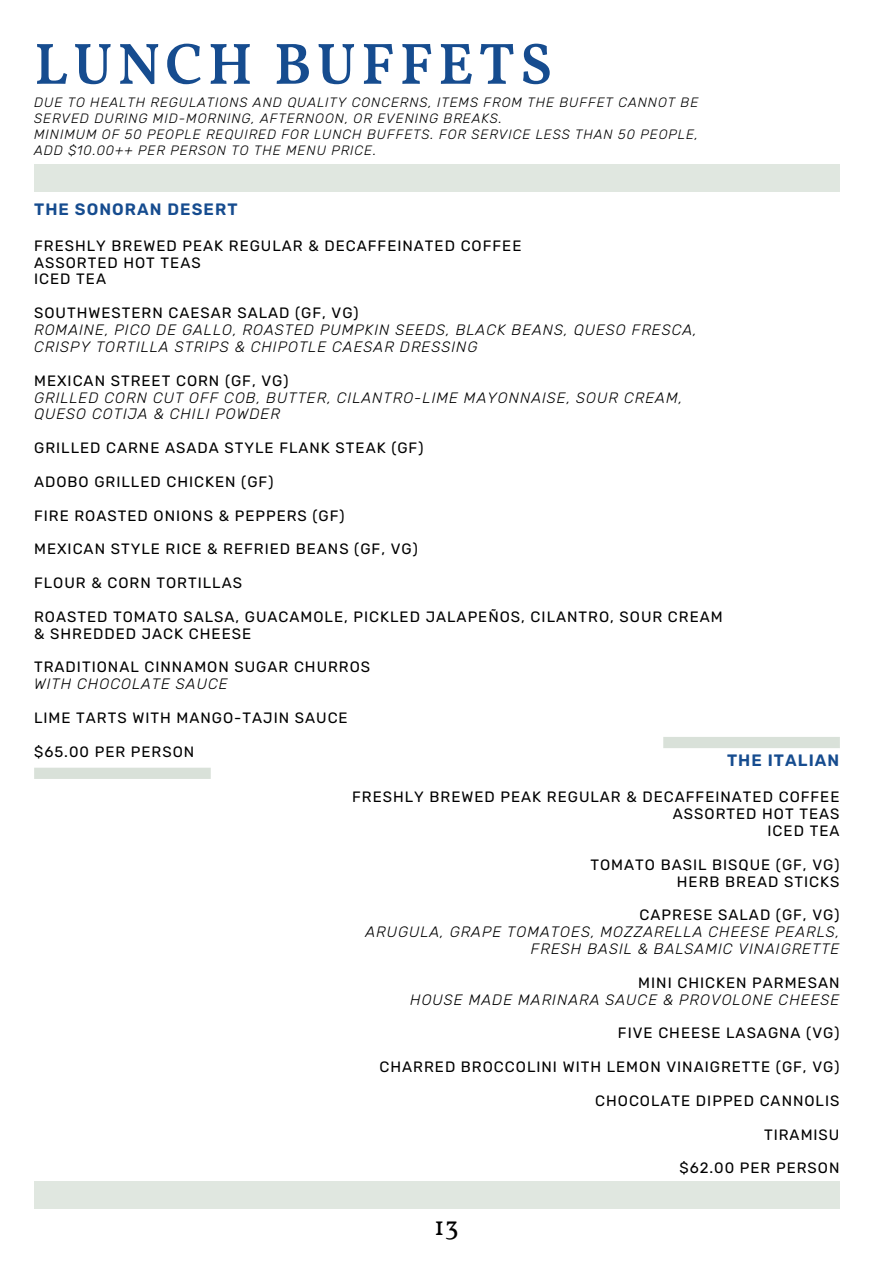
<style>
.page{position:relative;width:893px;height:1264px;background:#fff}
.page>*{position:absolute;margin:0;border:0;box-sizing:border-box;transform-origin:0 0}
.t1{font:600 58.5px "Vollkorn";letter-spacing:.08em;color:#164c8f}
.t2{font:27px "Vollkorn";color:#000}
.t3{font:600 16.5px "Rubik";letter-spacing:.065em;color:#164c8f}
.t4{font:15px/16.8px "Rubik";letter-spacing:.065em;color:#000}
.t5{font:italic 300 15px/16.8px "Rubik";letter-spacing:.065em;color:#000}
.t6{font:italic 300 13.5px/15.8px "Rubik";letter-spacing:.065em;color:#000}
</style>
<div class="page">
<div style="left:34px;top:164px;width:805px;height:28px;background:#e0e7e0"></div>
<div style="left:34px;top:1181px;width:805px;height:27px;background:#e0e7e0"></div>
<div style="left:34px;top:767px;width:177px;height:12px;background:#d9e1d9"></div>
<div style="left:663px;top:737px;width:176px;height:11px;background:#d9e1d9"></div>
<h1 class="t1" style="left:34px;top:40px;width:519px">LUNCH BUFFETS</h1>
<p class="t6" style="left:34px;top:95px;width:665px">DUE TO HEALTH REGULATIONS AND QUALITY CONCERNS, ITEMS FROM THE BUFFET CANNOT BE SERVED DURING MID-MORNING, AFTERNOON, OR EVENING BREAKS.<br>MINIMUM OF 50 PEOPLE REQUIRED FOR LUNCH BUFFETS. FOR SERVICE LESS THAN 50 PEOPLE, ADD $10.00++ PER PERSON TO THE MENU PRICE.</p>
<p class="t3" style="left:34px;top:199px;width:205px">THE SONORAN DESERT</p>
<p class="t4" style="left:34px;top:237px;width:488px">FRESHLY BREWED PEAK REGULAR &amp; DECAFFEINATED COFFEE<br>ASSORTED HOT TEAS<br>ICED TEA</p>
<p class="t4" style="left:34px;top:305px;width:326px">SOUTHWESTERN CAESAR SALAD (GF, VG)</p>
<p class="t5" style="left:34px;top:321px;width:664px">ROMAINE, PICO DE GALLO, ROASTED PUMPKIN SEEDS, BLACK BEANS, QUESO FRESCA,<br>CRISPY TORTILLA STRIPS &amp; CHIPOTLE CAESAR DRESSING</p>
<p class="t4" style="left:34px;top:372px;width:256px">MEXICAN STREET CORN (GF, VG)</p>
<p class="t5" style="left:34px;top:389px;width:649px">GRILLED CORN CUT OFF COB, BUTTER, CILANTRO-LIME MAYONNAISE, SOUR CREAM,<br>QUESO COTIJA &amp; CHILI POWDER</p>
<p class="t4" style="left:34px;top:439px;width:391px">GRILLED CARNE ASADA STYLE FLANK STEAK (GF)</p>
<p class="t4" style="left:34px;top:473px;width:241px">ADOBO GRILLED CHICKEN (GF)</p>
<p class="t4" style="left:34px;top:507px;width:312px">FIRE ROASTED ONIONS &amp; PEPPERS (GF)</p>
<p class="t4" style="left:34px;top:541px;width:385px">MEXICAN STYLE RICE &amp; REFRIED BEANS (GF, VG)</p>
<p class="t4" style="left:34px;top:574px;width:209px">FLOUR &amp; CORN TORTILLAS</p>
<p class="t4" style="left:34px;top:608px;width:690px">ROASTED TOMATO SALSA, GUACAMOLE, PICKLED JALAPEÑOS, CILANTRO, SOUR CREAM &amp; SHREDDED JACK CHEESE</p>
<p class="t4" style="left:34px;top:659px;width:337px">TRADITIONAL CINNAMON SUGAR CHURROS</p>
<p class="t5" style="left:34px;top:675px;width:195px">WITH CHOCOLATE SAUCE</p>
<p class="t4" style="left:34px;top:709px;width:315px">LIME TARTS WITH MANGO-TAJIN SAUCE</p>
<p class="t4" style="left:34px;top:743px;width:162px">$65.00 PER PERSON</p>
<p class="t3" style="left:727px;top:750px;width:114px">THE ITALIAN</p>
<p class="t4" style="left:352px;top:788px;width:488px;text-align:right">FRESHLY BREWED PEAK REGULAR &amp; DECAFFEINATED COFFEE<br>ASSORTED HOT TEAS<br>ICED TEA</p>
<p class="t4" style="left:590px;top:856px;width:250px;text-align:right">TOMATO BASIL BISQUE (GF, VG)<br>HERB BREAD STICKS</p>
<p class="t4" style="left:639px;top:906px;width:201px">CAPRESE SALAD (GF, VG)</p>
<p class="t5" style="left:365px;top:923px;width:475px;text-align:right">ARUGULA, GRAPE TOMATOES, MOZZARELLA CHEESE PEARLS,<br>FRESH BASIL &amp; BALSAMIC VINAIGRETTE</p>
<p class="t4" style="left:638px;top:974px;width:203px">MINI CHICKEN PARMESAN</p>
<p class="t5" style="left:410px;top:991px;width:430px">HOUSE MADE MARINARA SAUCE &amp; PROVOLONE CHEESE</p>
<p class="t4" style="left:618px;top:1024px;width:223px">FIVE CHEESE LASAGNA (VG)</p>
<p class="t4" style="left:379px;top:1058px;width:461px">CHARRED BROCCOLINI WITH LEMON VINAIGRETTE (GF, VG)</p>
<p class="t4" style="left:595px;top:1092px;width:246px">CHOCOLATE DIPPED CANNOLIS</p>
<p class="t4" style="left:764px;top:1125px;width:77px">TIRAMISU</p>
<p class="t4" style="left:679px;top:1159px;width:161px">$62.00 PER PERSON</p>
<h2 class="t2" style="left:434px;top:1209px;width:26px">13</h2>
</div>
